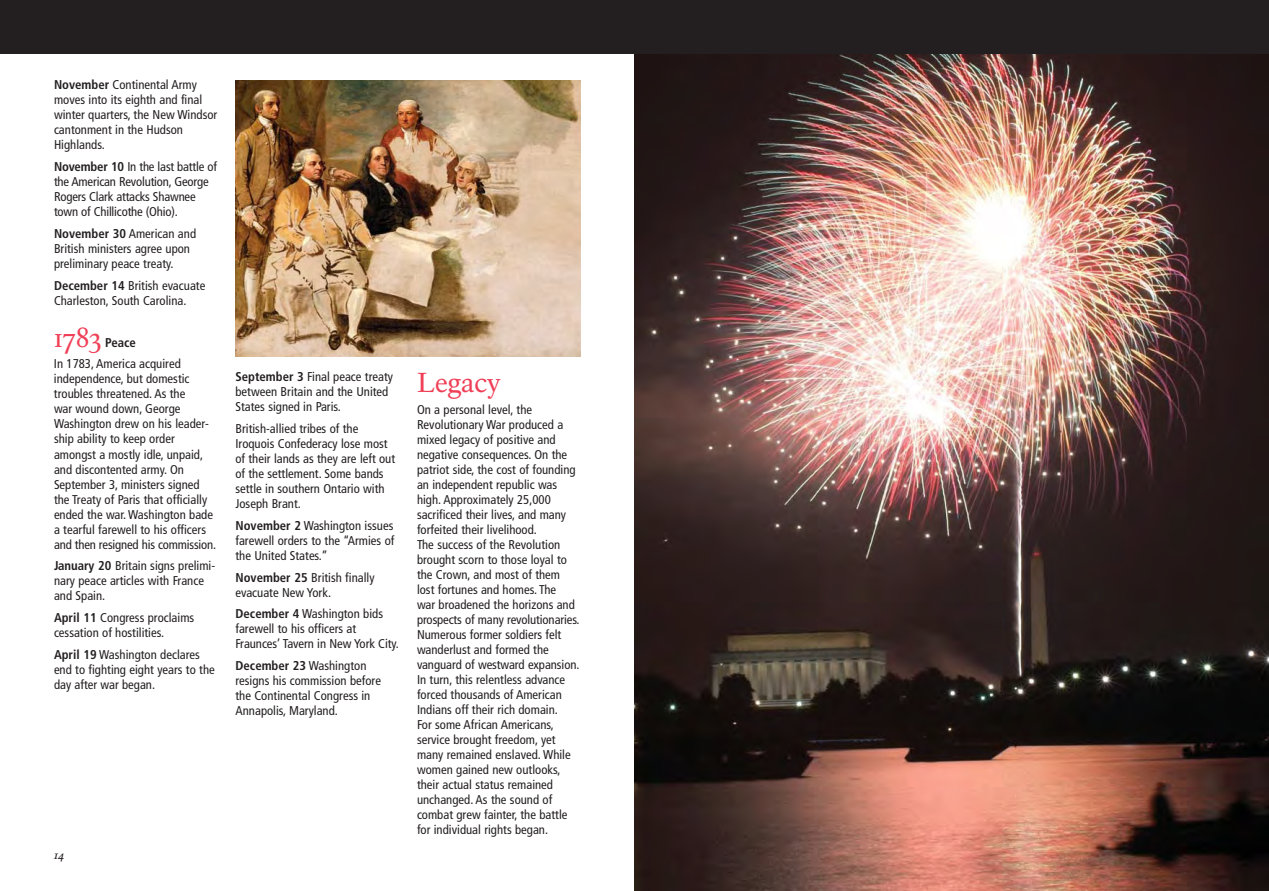
<style>
.page{position:relative;width:1269px;height:891px;background:#fff}
.page>*{position:absolute;margin:0;border:0;box-sizing:border-box;transform-origin:0 0}
.t1{font:27px "NPS Rawlinson";color:#ef3f56}
.t2{font:condensed 12.75px/15px "Frutiger";color:#231f20}
.t3{font:700 condensed 12.75px "Frutiger";color:#231f20}
.t4{font:italic 11.25px "NPS Rawlinson Two";color:#231f20}
.s1{font-weight:700}
.s2{font-family:"NPS Rawlinson";font-weight:400;font-stretch:normal;font-size:27px;color:#ef3f56}
</style>
<div class="page">
<img style="left:634px;top:54px;width:635px;height:837px">
<div style="left:0;top:0;width:1269px;height:54px;background:#231f20"></div>
<img style="left:235px;top:80px;width:345px;height:277px">
<p class="t2" style="left:54px;top:79px;width:165px"><span class="s1">November</span> Continental Army moves into its eighth and final winter quarters, the New Windsor cantonment in the Hudson<br>Highlands.</p>
<p class="t2" style="left:54px;top:160px;width:164px"><span class="s1">November 10</span> In the last battle of the American Revolution, George<br>Rogers Clark attacks Shawnee town of Chillicothe (Ohio).</p>
<p class="t2" style="left:54px;top:227px;width:144px"><span class="s1">November 30</span> American and<br>British ministers agree upon preliminary peace treaty.</p>
<p class="t2" style="left:54px;top:279px;width:153px"><span class="s1">December 14</span> British evacuate<br>Charleston, South Carolina.</p>
<h6 class="t3" style="left:54px;top:337px;width:83px"><span class="s2">1783</span> Peace</h6>
<p class="t2" style="left:54px;top:358px;width:164px">In 1783, America acquired independence, but domestic troubles threatened. As the<br>war wound down, George<br>Washington drew on his leader&shy;ship ability to keep order amongst a mostly idle, unpaid, and discontented army. On<br>September 3, ministers signed the Treaty of Paris that officially ended the war. Washington bade a tearful farewell to his officers and then resigned his commission.</p>
<p class="t2" style="left:54px;top:559px;width:163px"><span class="s1">January 20</span> Britain signs prelimi&shy;nary peace articles with France and Spain.</p>
<p class="t2" style="left:54px;top:611px;width:142px"><span class="s1">April 11</span> Congress proclaims cessation of hostilities.</p>
<p class="t2" style="left:54px;top:648px;width:162px"><span class="s1">April 19</span> Washington declares end to fighting eight years to the day after war began.</p>
<p class="t2" style="left:236px;top:370px;width:159px"><span class="s1">September 3</span> Final peace treaty between Britain and the United<br>States signed in Paris.</p>
<p class="t2" style="left:236px;top:422px;width:161px">British-allied tribes of the<br>Iroquois Confederacy lose most of their lands as they are left out of the settlement. Some bands settle in southern Ontario with<br>Joseph Brant.</p>
<p class="t2" style="left:236px;top:519px;width:160px;text-align:justify"><span class="s1">November 2</span> Washington issues farewell orders to the “Armies of the United States.”</p>
<p class="t2" style="left:236px;top:571px;width:141px"><span class="s1">November 25</span> British finally evacuate New York.</p>
<p class="t2" style="left:236px;top:607px;width:165px"><span class="s1">December 4</span> Washington bids farewell to his officers at<br>Fraunces’ Tavern in New York City.</p>
<p class="t2" style="left:236px;top:659px;width:147px"><span class="s1">December 23</span> Washington resigns his commission before the Continental Congress in<br>Annapolis, Maryland.</p>
<p class="t4" style="left:54px;top:851px;width:12px">14</p>
<h6 class="t1" style="left:417px;top:372px;width:85px">Legacy</h6>
<p class="t2" style="left:417px;top:403px;width:164px">On a personal level, the<br>Revolutionary War produced a mixed legacy of positive and negative consequences. On the patriot side, the cost of founding an independent republic was high. Approximately 25,000 sacrificed their lives, and many forfeited their livelihood.<br>The success of the Revolution brought scorn to those loyal to the Crown, and most of them lost fortunes and homes. The<br>war broadened the horizons and prospects of many revolutionaries.<br>Numerous former soldiers felt wanderlust and formed the vanguard of westward expansion.<br>In turn, this relentless advance forced thousands of American<br>Indians off their rich domain.<br>For some African Americans, service brought freedom, yet many remained enslaved. While women gained new outlooks, their actual status remained unchanged. As the sound of combat grew fainter, the battle for individual rights began.</p>
</div>
